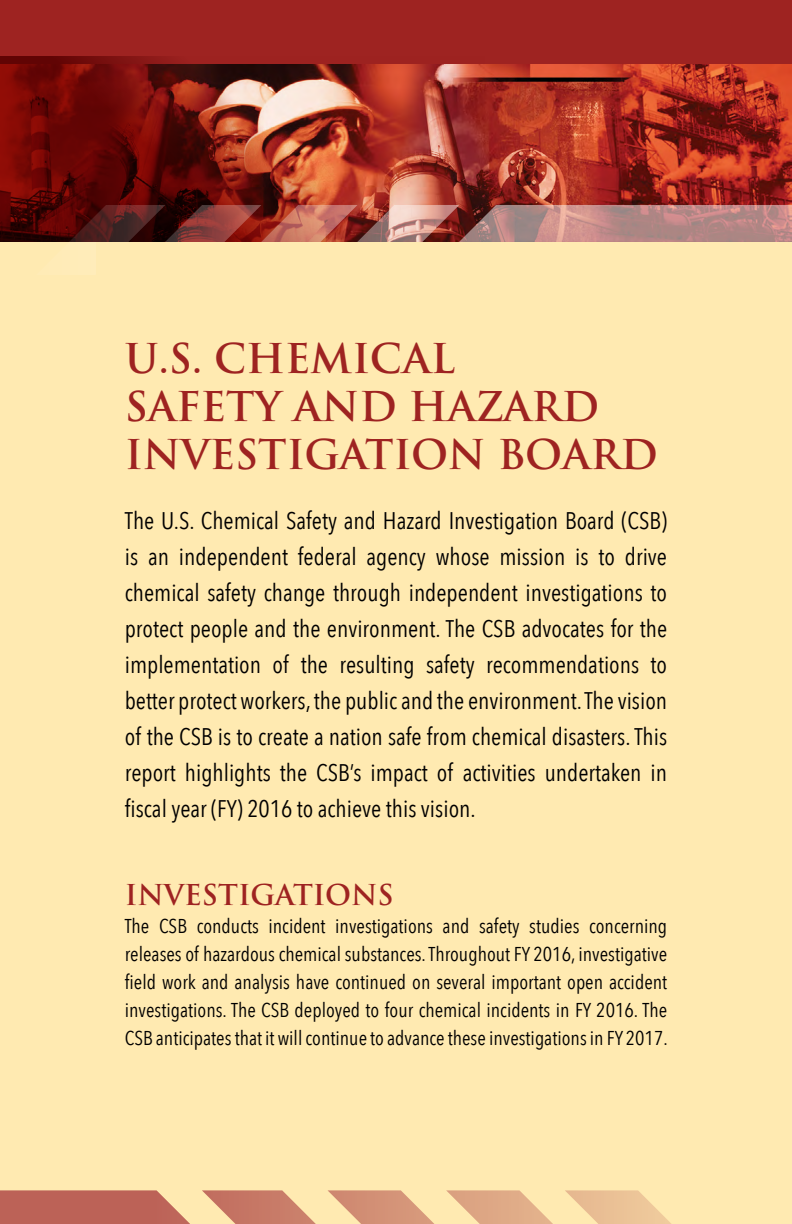
<style>
.page{position:relative;width:792px;height:1224px;background:#fff}
.page>*{position:absolute;margin:0;border:0;box-sizing:border-box;transform-origin:0 0}
.t1{font:700 40px/48px "Trajan Pro";color:#9e2321}
.t2{font:700 28px "Trajan Pro";color:#9e2321}
.t3{font:24px/36px "Avenir Next Condensed";color:#000;text-align:justify}
.t4{font:20px/28px "Avenir Next Condensed";color:#000;text-align:justify}
</style>
<div class="page">
<div style="left:0;top:240px;width:792px;height:984px;background:#ffeab1"></div>
<div style="left:0;top:0;width:792px;height:242px;background:#9e2321"></div>
<img style="left:485px;top:65px;width:307px;height:140px">
<svg style="left:0;top:57px;width:485px;height:185px;background:#8a2d23"></svg>
<svg style="left:36px;top:205px;width:756px;height:37px;background:#985d58"></svg>
<svg style="left:0;top:1190px;width:671px;height:34px"></svg>
<h1 class="t1" style="left:125px;top:335px;width:535px">U.S. CHEMICAL<br>SAFETY AND HAZARD<br>INVESTIGATION BOARD</h1>
<p class="t3" style="left:125px;top:502px;width:544px">The U.S. Chemical Safety and Hazard Investigation Board (CSB) is an independent federal agency whose mission is to drive chemical safety change through independent investigations to protect people and the environment. The CSB advocates for the implementation of the resulting safety recommendations to better protect workers, the public and the environment. The vision of the CSB is to create a nation safe from chemical disasters. This report highlights the CSB’s impact of activities undertaken in fiscal year (FY) 2016 to achieve this vision.</p>
<p class="t2" style="left:125px;top:878px;width:271px">INVESTIGATIONS</p>
<p class="t4" style="left:125px;top:911px;width:544px">The CSB conducts incident investigations and safety studies concerning releases of hazardous chemical substances. Throughout FY 2016, investigative field work and analysis have continued on several important open accident investigations. The CSB deployed to four chemical incidents in FY 2016. The CSB anticipates that it will continue to advance these investigations in FY 2017.</p>
</div>
